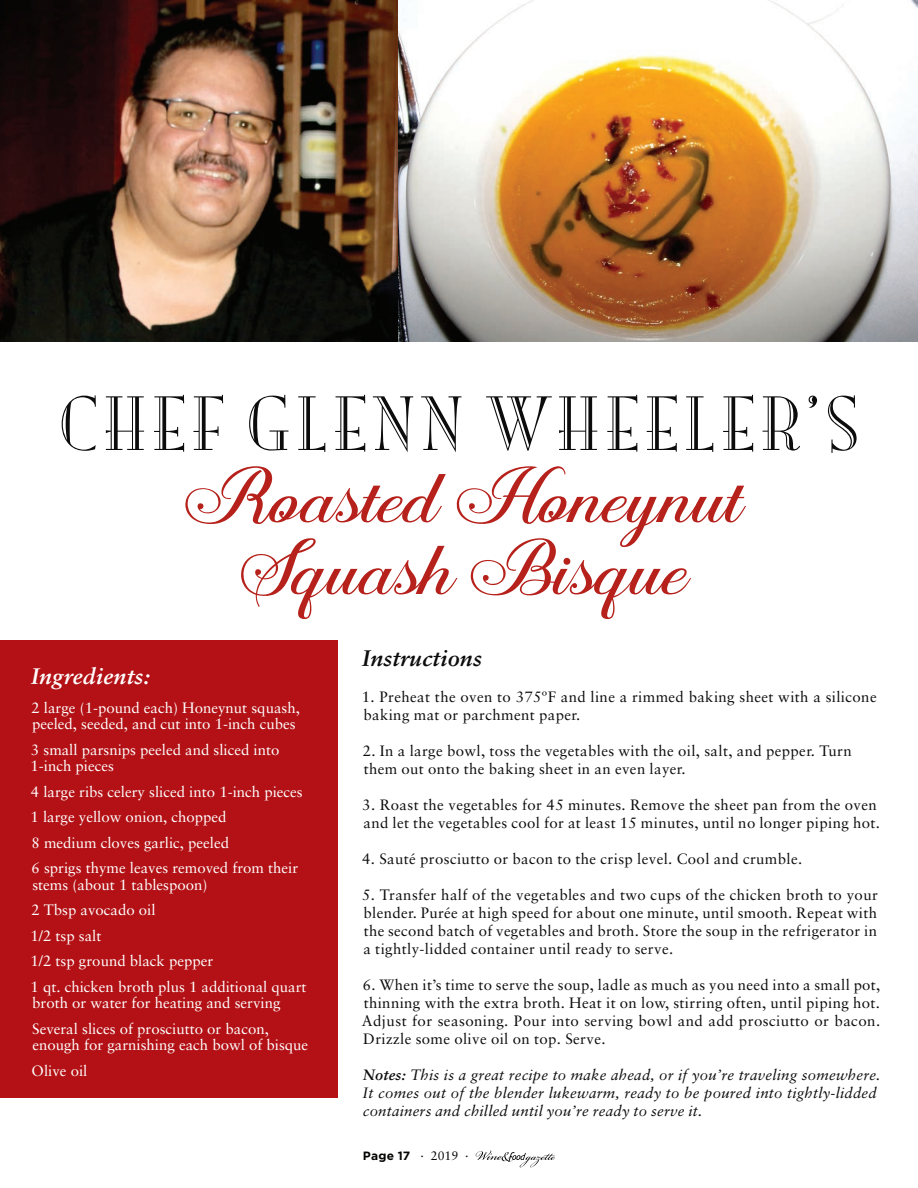
<style>
.page{position:relative;width:918px;height:1188px;background:#fff}
.page>*{position:absolute;margin:0;border:0;box-sizing:border-box;transform-origin:0 0}
.body_copy{font:74.4px/72px "Aaron Script";letter-spacing:.01em;color:#b6211b;text-align:center}
.body_copy-2{font:67.95px "Mona Lisa Recut";letter-spacing:.1em;color:#0b0c0b}
.body_copy-3{font:italic 700 22.5px "Sabon";letter-spacing:.01em;color:#fff}
.body_copy-4{font:italic 700 22.5px "Sabon";letter-spacing:.01em;color:#0b0c0b}
.body_copy-5{font:15px/18px "Sabon";letter-spacing:.025em;color:#0b0c0b}
.t1{font:15px/16.5px "Sabon";color:#fff}
.body_copy-6{font:italic 15px/18px "Sabon";letter-spacing:.015em;color:#0b0c0b}
.t2{font:700 12px "Gotham";letter-spacing:.015em;color:#040503}
.s1{font-weight:700}
.s2{font-family:"Sabon";font-weight:400;font-size:12.3px}
</style>
<div class="page">
<img style="left:0;top:0;width:917px;height:342px">
<hr style="left:917px;top:0;width:1px;height:342px;background:#b31115">
<div style="left:0;top:641px;width:338px;height:457px;background:#b31115"></div>
<svg style="left:476px;top:1150px;width:79px;height:17px"></svg>
<p class="body_copy-2" style="left:59px;top:386px;width:801px">CHEF GLENN WHEELER’S</p>
<p class="body_copy" style="left:177px;top:460px;width:565px">Roasted Honeynut<br>Squash Bisque</p>
<p class="body_copy-3" style="left:31px;top:663px;width:120px">Ingredients:</p>
<p class="t1" style="left:31px;top:699px;width:270px">2 large (1-pound each) Honeynut squash, peeled, seeded, and cut into 1-inch cubes</p>
<p class="t1" style="left:31px;top:741px;width:250px">3 small parsnips peeled and sliced into<br>1-inch pieces</p>
<p class="t1" style="left:31px;top:783px;width:273px">4 large ribs celery sliced into 1-inch pieces</p>
<p class="t1" style="left:31px;top:808px;width:197px">1 large yellow onion, chopped</p>
<p class="t1" style="left:32px;top:834px;width:199px">8 medium cloves garlic, peeled</p>
<p class="t1" style="left:32px;top:859px;width:268px">6 sprigs thyme leaves removed from their stems (about 1 tablespoon)</p>
<p class="t1" style="left:31px;top:901px;width:126px">2 Tbsp avocado oil</p>
<p class="t1" style="left:31px;top:927px;width:72px">1/2 tsp salt</p>
<p class="t1" style="left:31px;top:952px;width:184px">1/2 tsp ground black pepper</p>
<p class="t1" style="left:31px;top:978px;width:277px">1 qt. chicken broth plus 1 additional quart broth or water for heating and serving</p>
<p class="t1" style="left:32px;top:1020px;width:278px">Several slices of prosciutto or bacon, enough for garnishing each bowl of bisque</p>
<p class="t1" style="left:32px;top:1062px;width:57px">Olive oil</p>
<p class="body_copy-4" style="left:362px;top:645px;width:121px">Instructions</p>
<p class="body_copy-5" style="left:362px;top:688px;width:516px">1. Preheat the oven to 375ºF and line a rimmed baking sheet with a silicone baking mat or parchment paper.</p>
<p class="body_copy-5" style="left:363px;top:742px;width:490px">2. In a large bowl, toss the vegetables with the oil, salt, and pepper. Turn them out onto the baking sheet in an even layer.</p>
<p class="body_copy-5" style="left:362px;top:796px;width:519px">3. Roast the vegetables for 45 minutes. Remove the sheet pan from the oven and let the vegetables cool for at least 15 minutes, until no longer piping hot.</p>
<p class="body_copy-5" style="left:362px;top:850px;width:442px">4. Sauté prosciutto or bacon to the crisp level. Cool and crumble.</p>
<p class="body_copy-5" style="left:362px;top:886px;width:517px;text-align:justify">5. Transfer half of the vegetables and two cups of the chicken broth to your blender. Purée at high speed for about one minute, until smooth. Repeat with the second batch of vegetables and broth. Store the soup in the refrigerator in a tightly-lidded container until ready to serve.</p>
<p class="body_copy-5" style="left:362px;top:976px;width:520px;text-align:justify">6. When it’s time to serve the soup, ladle as much as you need into a small pot, thinning with the extra broth. Heat it on low, stirring often, until piping hot.<br>Adjust for seasoning. Pour into serving bowl and add prosciutto or bacon.<br>Drizzle some olive oil on top. Serve.</p>
<p class="body_copy-6" style="left:363px;top:1066px;width:519px"><span class="s1">Notes:</span> This is a great recipe to make ahead, or if you’re traveling somewhere.<br>It comes out of the blender lukewarm, ready to be poured into tightly-lidded containers and chilled until you’re ready to serve it.</p>
<p class="t2" style="left:363px;top:1148px;width:107px">Page 17 <span class="s2">· 2019 ·</span></p>
</div>
